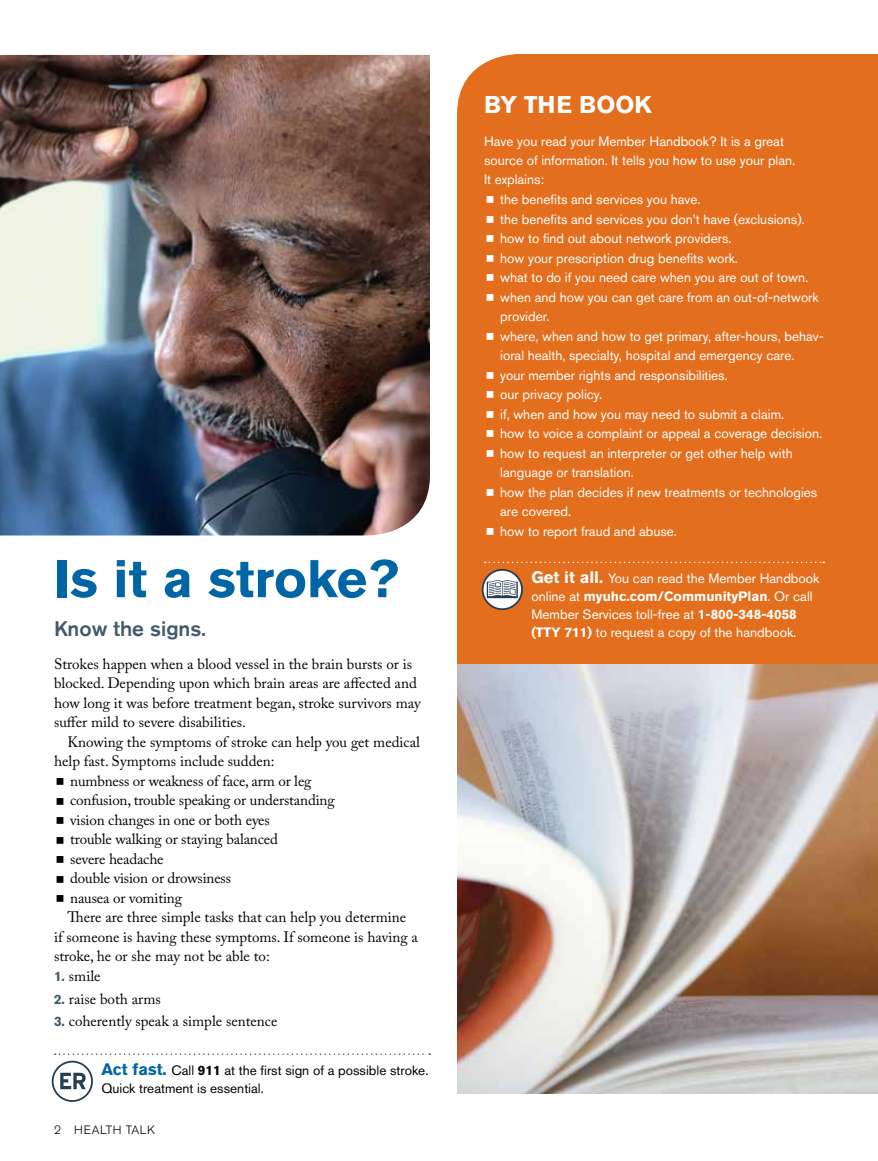
<style>
.page{position:relative;width:878px;height:1161px;background:#fff}
.page>*{position:absolute;margin:0;border:0;box-sizing:border-box;transform-origin:0 0}
.t1{font:700 52.5px "Akzidenz Grotesk BE";color:#0065a4}
.t2{font:700 24px "Akzidenz Grotesk BE";color:#fff}
.t3{font:500 21px "Akzidenz Grotesk BE";color:#425a69}
.t4{font:15px/19.5px "Adobe Caslon Pro";color:#000}
.t5{font:13.5px/18px "Akzidenz Grotesk BE";color:#fff}
.t6{font:13.5px/18px "Akzidenz Grotesk BE";color:#000}
.t7{font:300 12px "Akzidenz Grotesk BE";letter-spacing:.05em;color:#000}
.s1{font-family:"Akzidenz Grotesk BE";font-weight:700;font-size:13.5px;color:#425a69}
.s2{font-weight:700;font-size:16.5px;color:#0065a4}
.s3{font-weight:700}
.s4{font-weight:700;font-size:16.5px}
</style>
<div class="page">
<div style="left:457px;top:54px;width:421px;height:611px;background:#e36f1e"></div>
<img style="left:457px;top:665px;width:421px;height:429px">
<svg style="left:55px;top:1053px;width:375px;height:2px"></svg>
<svg style="left:52px;top:1061px;width:41px;height:41px"></svg>
<img style="left:0;top:55px;width:430px;height:481px">
<svg style="left:484px;top:562px;width:340px;height:1px"></svg>
<svg style="left:481px;top:569px;width:42px;height:41px"></svg>
<svg style="left:486px;top:196px;width:7px;height:7px"></svg>
<svg style="left:486px;top:216px;width:7px;height:7px"></svg>
<svg style="left:486px;top:235px;width:7px;height:7px"></svg>
<svg style="left:486px;top:255px;width:7px;height:7px"></svg>
<svg style="left:486px;top:274px;width:7px;height:7px"></svg>
<svg style="left:486px;top:294px;width:7px;height:7px"></svg>
<svg style="left:486px;top:333px;width:7px;height:7px"></svg>
<svg style="left:486px;top:372px;width:7px;height:7px"></svg>
<svg style="left:486px;top:391px;width:7px;height:7px"></svg>
<svg style="left:486px;top:411px;width:7px;height:7px"></svg>
<svg style="left:486px;top:430px;width:7px;height:7px"></svg>
<svg style="left:486px;top:450px;width:7px;height:7px"></svg>
<svg style="left:486px;top:489px;width:7px;height:7px"></svg>
<svg style="left:486px;top:528px;width:7px;height:7px"></svg>
<h1 class="t1" style="left:54px;top:549px;width:346px">Is it a stroke?</h1>
<h3 class="t3" style="left:54px;top:616px;width:153px">Know the signs.</h3>
<p class="t4" style="left:54px;top:654px;width:368px">Strokes happen when a blood vessel in the brain bursts or is blocked. Depending upon which brain areas are affected and how long it was before treatment began, stroke survivors may suffer mild to severe disabilities.</p>
<p class="t4" style="left:68px;top:732px;width:354px">Knowing the symptoms of stroke can help you get medical</p>
<p class="t4" style="left:54px;top:751px;width:222px">help fast. Symptoms include sudden:</p>
<p class="t4" style="left:70px;top:771px;width:243px">numbness or weakness of face, arm or leg</p>
<p class="t4" style="left:70px;top:790px;width:266px">confusion, trouble speaking or understanding</p>
<p class="t4" style="left:70px;top:810px;width:201px">vision changes in one or both eyes</p>
<p class="t4" style="left:70px;top:829px;width:209px">trouble walking or staying balanced</p>
<p class="t4" style="left:70px;top:849px;width:95px">severe headache</p>
<p class="t4" style="left:70px;top:868px;width:162px">double vision or drowsiness</p>
<p class="t4" style="left:70px;top:888px;width:113px">nausea or vomiting</p>
<p class="t4" style="left:68px;top:907px;width:340px">There are three simple tasks that can help you determine</p>
<p class="t4" style="left:54px;top:927px;width:365px">if someone is having these symptoms. If someone is having a</p>
<p class="t4" style="left:54px;top:946px;width:217px">stroke, he or she may not be able to:</p>
<p class="t4" style="left:54px;top:966px;width:48px"><span class="s1">1.</span> smile</p>
<p class="t4" style="left:54px;top:989px;width:108px"><span class="s1">2.</span> raise both arms</p>
<p class="t4" style="left:54px;top:1011px;width:225px"><span class="s1">3.</span> coherently speak a simple sentence</p>
<p class="t6" style="left:102px;top:1061px;width:328px"><span class="s2">Act fast.</span> Call <span class="s3">911</span> at the first sign of a possible stroke.<br>Quick treatment is essential.</p>
<p class="t7" style="left:54px;top:1123px;width:103px">2 HEALTH TALK</p>
<h2 class="t2" style="left:484px;top:90px;width:169px">BY THE BOOK</h2>
<p class="t5" style="left:484px;top:132px;width:301px">Have you read your Member Handbook? It is a great</p>
<p class="t5" style="left:484px;top:151px;width:313px">source of information. It tells you how to use your plan.</p>
<p class="t5" style="left:484px;top:171px;width:62px">It explains:</p>
<p class="t5" style="left:500px;top:190px;width:202px">the benefits and services you have.</p>
<p class="t5" style="left:500px;top:210px;width:306px">the benefits and services you don’t have (exclusions).</p>
<p class="t5" style="left:500px;top:229px;width:233px">how to find out about network providers.</p>
<p class="t5" style="left:500px;top:249px;width:239px">how your prescription drug benefits work.</p>
<p class="t5" style="left:500px;top:268px;width:309px">what to do if you need care when you are out of town.</p>
<p class="t5" style="left:500px;top:288px;width:320px">when and how you can get care from an out-of-network</p>
<p class="t5" style="left:500px;top:307px;width:51px">provider.</p>
<p class="t5" style="left:500px;top:327px;width:325px">where, when and how to get primary, after-hours, behav-</p>
<p class="t5" style="left:500px;top:346px;width:296px">ioral health, specialty, hospital and emergency care.</p>
<p class="t5" style="left:500px;top:366px;width:229px">your member rights and responsibilities.</p>
<p class="t5" style="left:500px;top:385px;width:104px">our privacy policy.</p>
<p class="t5" style="left:500px;top:405px;width:285px">if, when and how you may need to submit a claim.</p>
<p class="t5" style="left:500px;top:424px;width:323px">how to voice a complaint or appeal a coverage decision.</p>
<p class="t5" style="left:500px;top:444px;width:294px">how to request an interpreter or get other help with</p>
<p class="t5" style="left:500px;top:463px;width:135px">language or translation.</p>
<p class="t5" style="left:500px;top:483px;width:319px">how the plan decides if new treatments or technologies</p>
<p class="t5" style="left:500px;top:502px;width:72px">are covered.</p>
<p class="t5" style="left:500px;top:522px;width:178px">how to report fraud and abuse.</p>
<p class="t5" style="left:531px;top:569px;width:289px"><span class="s4">Get it all.</span> You can read the Member Handbook online at <span class="s3">myuhc.com/CommunityPlan</span>. Or call Member Services toll-free at <span class="s3">1-800-348-4058 (TTY 711)</span> to request a copy of the handbook.</p>
</div>
